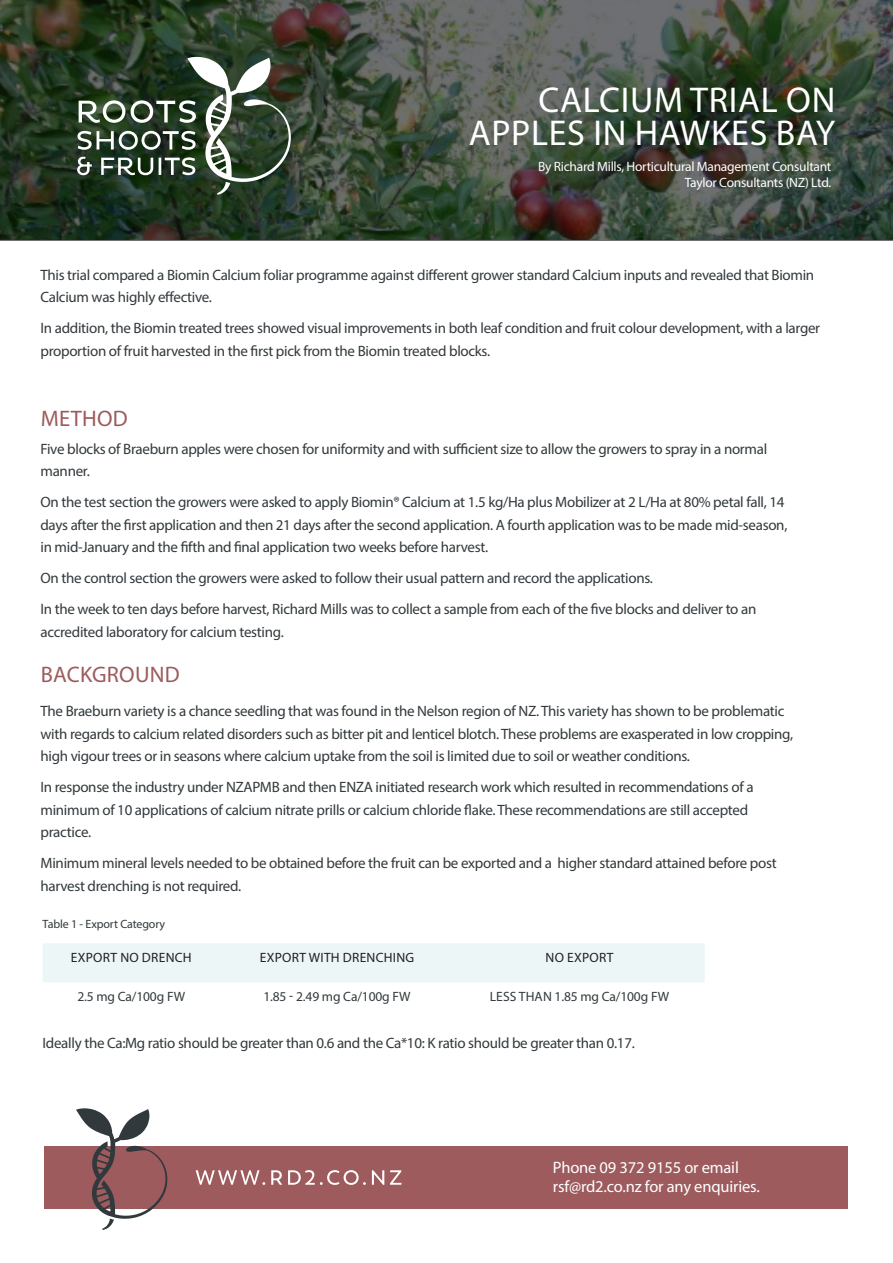
<style>
.page{position:relative;width:893px;height:1263px;background:#fff}
.page>*{position:absolute;margin:0;border:0;box-sizing:border-box;transform-origin:0 0}
.Intro{font:36px/33px "Myriad Pro";letter-spacing:.02em;color:#fff;text-align:right}
.Body{font:22.5px "Myriad Pro";letter-spacing:.01em;color:#9d5b5d}
.Body-2{font:16.5px/19.5px "Myriad Pro";letter-spacing:-.01em;color:#fff}
.Body-3{font:15px/22.5px "Myriad Pro";letter-spacing:-.02em;color:#32393c}
.Body-4{font:13.5px "Myriad Pro";letter-spacing:-.02em;color:#fff}
.t1{font:13.5px "Myriad Pro";letter-spacing:.02em;color:#231f20}
.Body-5{font:13.5px "Myriad Pro";letter-spacing:-.01em;color:#32393c}
.Body-6{font:13.5px "Myriad Pro";letter-spacing:.01em;color:#32393c}
.Body-7{font:12px "Myriad Pro";letter-spacing:-.01em;color:#32393c}
</style>
<div class="page">
<div style="left:45px;top:1146px;width:803px;height:63px;background:#9d5b5d"></div>
<svg style="left:76px;top:1108px;width:91px;height:122px"></svg>
<svg style="left:196px;top:1170px;width:205px;height:15px"></svg>
<svg style="left:0;top:0;width:893px;height:240px;background:#3d483a"></svg>
<svg style="left:77px;top:57px;width:214px;height:138px;background:#4b5c4a"></svg>
<div style="left:43px;top:943px;width:662px;height:39px;background:#edf6f7"></div>
<p class="Intro" style="left:469px;top:83px;width:368px">CALCIUM TRIAL ON<br>APPLES IN HAWKES BAY</p>
<p class="Body-4" style="left:538px;top:158px;width:295px">By Richard Mills, Horticultural Management Consultant</p>
<p class="Body-4" style="left:685px;top:174px;width:148px">Taylor Consultants (NZ) Ltd.</p>
<p class="Body-3" style="left:40px;top:263px;width:775px">This trial compared a Biomin Calcium foliar programme against different grower standard Calcium inputs and revealed that Biomin<br>Calcium was highly effective.</p>
<p class="Body-3" style="left:40px;top:316px;width:781px">In addition, the Biomin treated trees showed visual improvements in both leaf condition and fruit colour development, with a larger proportion of fruit harvested in the first pick from the Biomin treated blocks.</p>
<p class="Body" style="left:41px;top:404px;width:88px">METHOD</p>
<p class="Body-3" style="left:40px;top:437px;width:728px">Five blocks of Braeburn apples were chosen for uniformity and with sufficient size to allow the growers to spray in a normal manner.</p>
<p class="Body-3" style="left:40px;top:491px;width:748px">On the test section the growers were asked to apply Biomin® Calcium at 1.5 kg/Ha plus Mobilizer at 2 L/Ha at 80% petal fall, 14 days after the first application and then 21 days after the second application. A fourth application was to be made mid-season, in mid-January and the fifth and final application two weeks before harvest.</p>
<p class="Body-3" style="left:40px;top:567px;width:614px">On the control section the growers were asked to follow their usual pattern and record the applications.</p>
<p class="Body-3" style="left:40px;top:598px;width:717px">In the week to ten days before harvest, Richard Mills was to collect a sample from each of the five blocks and deliver to an accredited laboratory for calcium testing.</p>
<p class="Body" style="left:41px;top:660px;width:141px">BACKGROUND</p>
<p class="Body-3" style="left:40px;top:699px;width:754px">The Braeburn variety is a chance seedling that was found in the Nelson region of NZ. This variety has shown to be problematic with regards to calcium related disorders such as bitter pit and lenticel blotch. These problems are exasperated in low cropping, high vigour trees or in seasons where calcium uptake from the soil is limited due to soil or weather conditions.</p>
<p class="Body-3" style="left:40px;top:775px;width:715px">In response the industry under NZAPMB and then ENZA initiated research work which resulted in recommendations of a minimum of 10 applications of calcium nitrate prills or calcium chloride flake. These recommendations are still accepted practice.</p>
<p class="Body-3" style="left:40px;top:851px;width:738px">Minimum mineral levels needed to be obtained before the fruit can be exported and a higher standard attained before post harvest drenching is not required.</p>
<p class="Body-7" style="left:43px;top:916px;width:124px">Table 1 - Export Category</p>
<p class="t1" style="left:71px;top:949px;width:122px">EXPORT NO DRENCH</p>
<p class="t1" style="left:260px;top:949px;width:156px">EXPORT WITH DRENCHING</p>
<p class="t1" style="left:545px;top:949px;width:69px">NO EXPORT</p>
<p class="Body-5" style="left:77px;top:988px;width:109px">2.5 mg Ca/100g FW</p>
<p class="Body-5" style="left:263px;top:988px;width:149px">1.85 - 2.49 mg Ca/100g FW</p>
<p class="Body-6" style="left:490px;top:988px;width:181px">LESS THAN 1.85 mg Ca/100g FW</p>
<p class="Body-3" style="left:43px;top:1031px;width:594px">Ideally the Ca:Mg ratio should be greater than 0.6 and the Ca*10: K ratio should be greater than 0.17.</p>
<p class="Body-2" style="left:553px;top:1157px;width:209px">Phone 09 372 9155 or email rsf@rd2.co.nz for any enquiries.</p>
</div>
